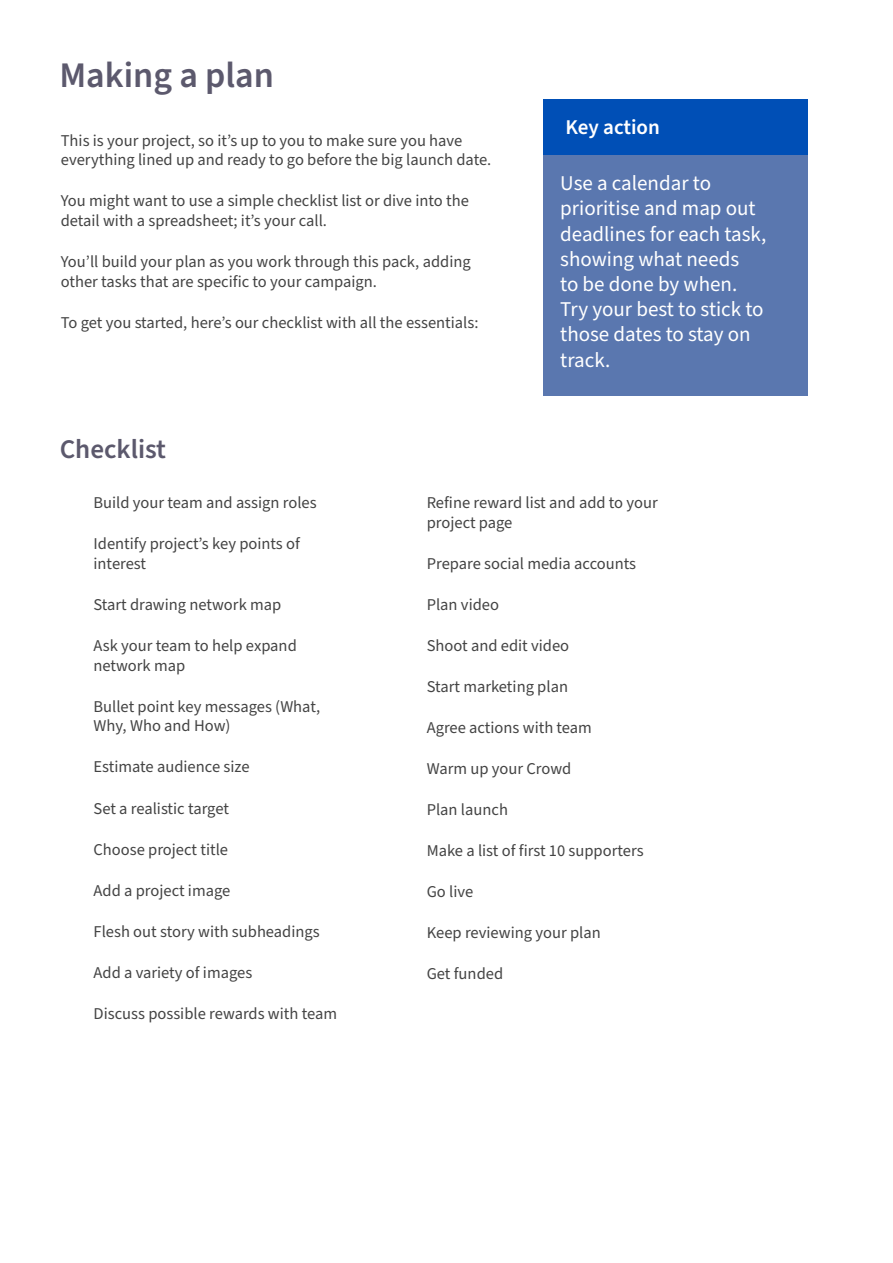
<style>
.page{position:relative;width:893px;height:1263px;background:#fff}
.page>*{position:absolute;margin:0;border:0;box-sizing:border-box;transform-origin:0 0}
.t1{font:600 36px "Source Sans Pro";color:#5c596d}
.t2{font:600 27px "Source Sans Pro";color:#5c596d}
.t3{font:21px/25.2px "Source Sans Pro";color:#fff}
.t4{font:600 21px "Source Sans Pro";color:#fff}
.t5{font:16.5px/19.8px "Source Sans Pro";color:#444}
</style>
<div class="page">
<div style="left:543px;top:155px;width:265px;height:240px;background:#5a77af"></div>
<div style="left:543px;top:99px;width:265px;height:56px;background:#004fb6"></div>
<h1 class="t1" style="left:59px;top:51px;width:216px">Making a plan</h1>
<p class="t5" style="left:61px;top:131px;width:432px">This is your project, so it’s up to you to make sure you have everything lined up and ready to go before the big launch date.</p>
<p class="t5" style="left:61px;top:192px;width:410px">You might want to use a simple checklist list or dive into the detail with a spreadsheet; it’s your call.</p>
<p class="t5" style="left:61px;top:252px;width:411px">You’ll build your plan as you work through this pack, adding other tasks that are specific to your campaign.</p>
<p class="t5" style="left:61px;top:313px;width:419px">To get you started, here’s our checklist with all the essentials:</p>
<h2 class="t2" style="left:60px;top:431px;width:108px">Checklist</h2>
<p class="t4" style="left:566px;top:113px;width:96px">Key action</p>
<p class="t3" style="left:560px;top:171px;width:208px">Use a calendar to prioritise and map out deadlines for each task, showing what needs<br>to be done by when.<br>Try your best to stick to those dates to stay on track.</p>
<p class="t5" style="left:94px;top:493px;width:225px">Build your team and assign roles</p>
<p class="t5" style="left:94px;top:534px;width:208px">Identify project’s key points of interest</p>
<p class="t5" style="left:94px;top:595px;width:189px">Start drawing network map</p>
<p class="t5" style="left:94px;top:636px;width:205px">Ask your team to help expand network map</p>
<p class="t5" style="left:94px;top:697px;width:228px">Bullet point key messages (What,<br>Why, Who and How)</p>
<p class="t5" style="left:94px;top:758px;width:157px">Estimate audience size</p>
<p class="t5" style="left:94px;top:799px;width:137px">Set a realistic target</p>
<p class="t5" style="left:94px;top:840px;width:136px">Choose project title</p>
<p class="t5" style="left:94px;top:881px;width:138px">Add a project image</p>
<p class="t5" style="left:94px;top:922px;width:228px">Flesh out story with subheadings</p>
<p class="t5" style="left:94px;top:963px;width:160px">Add a variety of images</p>
<p class="t5" style="left:94px;top:1004px;width:245px">Discuss possible rewards with team</p>
<p class="t5" style="left:427px;top:493px;width:233px">Refine reward list and add to your project page</p>
<p class="t5" style="left:427px;top:554px;width:211px">Prepare social media accounts</p>
<p class="t5" style="left:427px;top:595px;width:74px">Plan video</p>
<p class="t5" style="left:427px;top:636px;width:144px">Shoot and edit video</p>
<p class="t5" style="left:427px;top:677px;width:143px">Start marketing plan</p>
<p class="t5" style="left:427px;top:718px;width:167px">Agree actions with team</p>
<p class="t5" style="left:427px;top:759px;width:146px">Warm up your Crowd</p>
<p class="t5" style="left:427px;top:800px;width:83px">Plan launch</p>
<p class="t5" style="left:427px;top:841px;width:218px">Make a list of first 10 supporters</p>
<p class="t5" style="left:427px;top:882px;width:48px">Go live</p>
<p class="t5" style="left:427px;top:923px;width:176px">Keep reviewing your plan</p>
<p class="t5" style="left:427px;top:964px;width:78px">Get funded</p>
</div>
